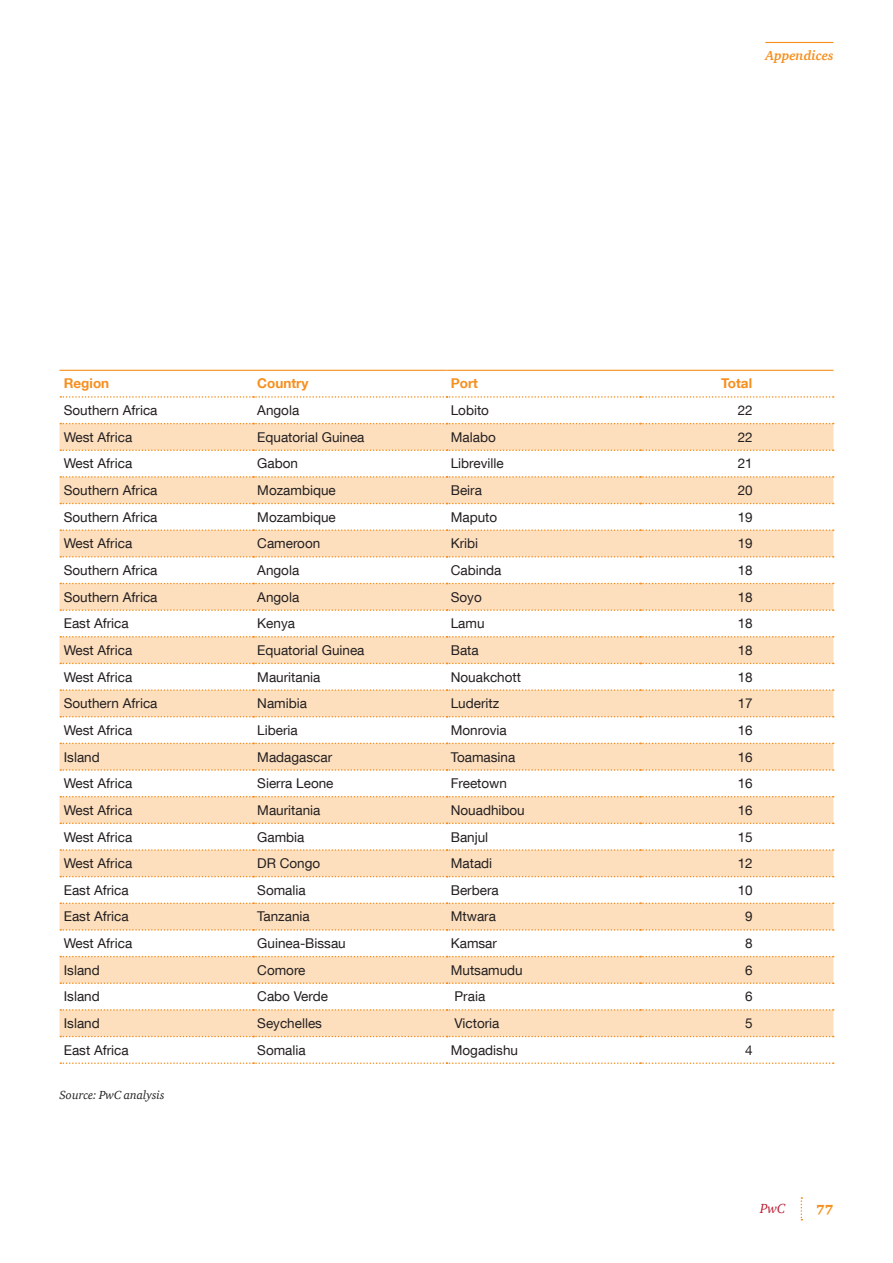
<style>
.page{position:relative;width:893px;height:1263px;background:#fff}
.page>*{position:absolute;margin:0;border:0;box-sizing:border-box;transform-origin:0 0}
.t1{font:13.5px "Helvetica Neue LT Com";color:#231f20}
.t2{font:700 13.5px "Helvetica Neue LT Com";color:#f68f1e}
.t3{font:italic 700 13.5px "ITC Charter Com";color:#f68f1e}
.t4{font:italic 13.5px "ITC Charter Com";color:#b91f33}
.t5{font:900 13.5px "ITC Charter Com";color:#f68f1e}
.t6{font:italic 12px "ITC Charter Com";color:#231f20}
</style>
<div class="page">
<svg style="left:801px;top:1197px;width:1px;height:23px"></svg>
<hr style="left:765px;top:42px;width:68px;height:1px;background:#f68f1e">
<svg style="left:60px;top:424px;width:773px;height:612px;fill:#fddfbe"></svg>
<hr style="left:60px;top:370px;width:193px;height:1px;background:#f68f1e">
<hr style="left:253px;top:370px;width:193px;height:1px;background:#f68f1e">
<hr style="left:446px;top:370px;width:194px;height:1px;background:#f68f1e">
<hr style="left:640px;top:370px;width:193px;height:1px;background:#f68f1e">
<svg style="left:60px;top:396px;width:774px;height:2px"></svg>
<svg style="left:60px;top:1062px;width:774px;height:2px"></svg>
<svg style="left:60px;top:423px;width:774px;height:1px"></svg>
<svg style="left:60px;top:449px;width:774px;height:2px;background:#fad0a0"></svg>
<svg style="left:60px;top:476px;width:774px;height:2px;background:#fbd2a5"></svg>
<svg style="left:60px;top:503px;width:774px;height:1px"></svg>
<svg style="left:60px;top:529px;width:774px;height:2px"></svg>
<svg style="left:60px;top:556px;width:774px;height:2px"></svg>
<svg style="left:60px;top:583px;width:774px;height:1px"></svg>
<svg style="left:60px;top:609px;width:774px;height:2px;background:#fad1a4"></svg>
<svg style="left:60px;top:636px;width:774px;height:1px"></svg>
<svg style="left:60px;top:663px;width:774px;height:1px"></svg>
<svg style="left:60px;top:689px;width:774px;height:2px"></svg>
<svg style="left:60px;top:716px;width:774px;height:1px"></svg>
<svg style="left:60px;top:743px;width:774px;height:1px"></svg>
<svg style="left:60px;top:769px;width:774px;height:2px"></svg>
<svg style="left:60px;top:796px;width:774px;height:1px"></svg>
<svg style="left:60px;top:822px;width:774px;height:2px;background:#fbcf9f"></svg>
<svg style="left:60px;top:849px;width:774px;height:2px"></svg>
<svg style="left:60px;top:876px;width:774px;height:1px"></svg>
<svg style="left:60px;top:902px;width:774px;height:2px"></svg>
<svg style="left:60px;top:929px;width:774px;height:2px"></svg>
<svg style="left:60px;top:956px;width:774px;height:1px"></svg>
<svg style="left:60px;top:982px;width:774px;height:2px;background:#facfa0"></svg>
<svg style="left:60px;top:1009px;width:774px;height:2px;background:#fbd2a5"></svg>
<svg style="left:60px;top:1036px;width:774px;height:1px"></svg>
<p class="t3" style="left:765px;top:47px;width:70px">Appendices</p>
<p class="t2" style="left:64px;top:375px;width:47px">Region</p>
<p class="t2" style="left:257px;top:375px;width:53px">Country</p>
<p class="t2" style="left:451px;top:375px;width:29px">Port</p>
<p class="t2" style="left:721px;top:375px;width:32px">Total</p>
<p class="t1" style="left:64px;top:402px;width:95px">Southern Africa</p>
<p class="t1" style="left:257px;top:402px;width:43px">Angola</p>
<p class="t1" style="left:451px;top:402px;width:40px">Lobito</p>
<p class="t1" style="left:738px;top:402px;width:17px">22</p>
<p class="t1" style="left:64px;top:429px;width:70px">West Africa</p>
<p class="t1" style="left:257px;top:429px;width:109px">Equatorial Guinea</p>
<p class="t1" style="left:451px;top:429px;width:47px">Malabo</p>
<p class="t1" style="left:738px;top:429px;width:17px">22</p>
<p class="t1" style="left:64px;top:455px;width:70px">West Africa</p>
<p class="t1" style="left:257px;top:455px;width:42px">Gabon</p>
<p class="t1" style="left:451px;top:455px;width:55px">Libreville</p>
<p class="t1" style="left:738px;top:455px;width:17px">21</p>
<p class="t1" style="left:64px;top:482px;width:95px">Southern Africa</p>
<p class="t1" style="left:257px;top:482px;width:80px">Mozambique</p>
<p class="t1" style="left:451px;top:482px;width:33px">Beira</p>
<p class="t1" style="left:738px;top:482px;width:17px">20</p>
<p class="t1" style="left:64px;top:509px;width:95px">Southern Africa</p>
<p class="t1" style="left:257px;top:509px;width:80px">Mozambique</p>
<p class="t1" style="left:451px;top:509px;width:48px">Maputo</p>
<p class="t1" style="left:738px;top:509px;width:17px">19</p>
<p class="t1" style="left:64px;top:535px;width:70px">West Africa</p>
<p class="t1" style="left:257px;top:535px;width:65px">Cameroon</p>
<p class="t1" style="left:451px;top:535px;width:29px">Kribi</p>
<p class="t1" style="left:738px;top:535px;width:17px">19</p>
<p class="t1" style="left:64px;top:562px;width:95px">Southern Africa</p>
<p class="t1" style="left:257px;top:562px;width:43px">Angola</p>
<p class="t1" style="left:451px;top:562px;width:52px">Cabinda</p>
<p class="t1" style="left:738px;top:562px;width:17px">18</p>
<p class="t1" style="left:64px;top:588px;width:95px">Southern Africa</p>
<p class="t1" style="left:257px;top:588px;width:43px">Angola</p>
<p class="t1" style="left:451px;top:588px;width:32px">Soyo</p>
<p class="t1" style="left:738px;top:588px;width:17px">18</p>
<p class="t1" style="left:64px;top:615px;width:66px">East Africa</p>
<p class="t1" style="left:257px;top:615px;width:39px">Kenya</p>
<p class="t1" style="left:451px;top:615px;width:35px">Lamu</p>
<p class="t1" style="left:738px;top:615px;width:17px">18</p>
<p class="t1" style="left:64px;top:642px;width:70px">West Africa</p>
<p class="t1" style="left:257px;top:642px;width:109px">Equatorial Guinea</p>
<p class="t1" style="left:451px;top:642px;width:29px">Bata</p>
<p class="t1" style="left:738px;top:642px;width:17px">18</p>
<p class="t1" style="left:64px;top:668px;width:70px">West Africa</p>
<p class="t1" style="left:257px;top:668px;width:65px">Mauritania</p>
<p class="t1" style="left:451px;top:668px;width:72px">Nouakchott</p>
<p class="t1" style="left:738px;top:668px;width:17px">18</p>
<p class="t1" style="left:64px;top:695px;width:95px">Southern Africa</p>
<p class="t1" style="left:257px;top:695px;width:51px">Namibia</p>
<p class="t1" style="left:451px;top:695px;width:50px">Luderitz</p>
<p class="t1" style="left:738px;top:695px;width:17px">17</p>
<p class="t1" style="left:64px;top:722px;width:70px">West Africa</p>
<p class="t1" style="left:257px;top:722px;width:42px">Liberia</p>
<p class="t1" style="left:451px;top:722px;width:58px">Monrovia</p>
<p class="t1" style="left:738px;top:722px;width:17px">16</p>
<p class="t1" style="left:64px;top:748px;width:38px">Island</p>
<p class="t1" style="left:257px;top:748px;width:77px">Madagascar</p>
<p class="t1" style="left:451px;top:748px;width:66px">Toamasina</p>
<p class="t1" style="left:738px;top:748px;width:17px">16</p>
<p class="t1" style="left:64px;top:775px;width:70px">West Africa</p>
<p class="t1" style="left:257px;top:775px;width:78px">Sierra Leone</p>
<p class="t1" style="left:451px;top:775px;width:58px">Freetown</p>
<p class="t1" style="left:738px;top:775px;width:17px">16</p>
<p class="t1" style="left:64px;top:802px;width:70px">West Africa</p>
<p class="t1" style="left:257px;top:802px;width:65px">Mauritania</p>
<p class="t1" style="left:451px;top:802px;width:76px">Nouadhibou</p>
<p class="t1" style="left:738px;top:802px;width:17px">16</p>
<p class="t1" style="left:64px;top:828px;width:70px">West Africa</p>
<p class="t1" style="left:257px;top:828px;width:49px">Gambia</p>
<p class="t1" style="left:451px;top:828px;width:39px">Banjul</p>
<p class="t1" style="left:738px;top:828px;width:17px">15</p>
<p class="t1" style="left:64px;top:855px;width:70px">West Africa</p>
<p class="t1" style="left:257px;top:855px;width:65px">DR Congo</p>
<p class="t1" style="left:451px;top:855px;width:43px">Matadi</p>
<p class="t1" style="left:738px;top:855px;width:17px">12</p>
<p class="t1" style="left:64px;top:882px;width:66px">East Africa</p>
<p class="t1" style="left:257px;top:882px;width:50px">Somalia</p>
<p class="t1" style="left:451px;top:882px;width:49px">Berbera</p>
<p class="t1" style="left:738px;top:882px;width:17px">10</p>
<p class="t1" style="left:64px;top:908px;width:66px">East Africa</p>
<p class="t1" style="left:257px;top:908px;width:54px">Tanzania</p>
<p class="t1" style="left:451px;top:908px;width:47px">Mtwara</p>
<p class="t1" style="left:745px;top:908px;width:9px">9</p>
<p class="t1" style="left:64px;top:935px;width:70px">West Africa</p>
<p class="t1" style="left:257px;top:935px;width:90px">Guinea-Bissau</p>
<p class="t1" style="left:451px;top:935px;width:48px">Kamsar</p>
<p class="t1" style="left:745px;top:935px;width:9px">8</p>
<p class="t1" style="left:64px;top:962px;width:38px">Island</p>
<p class="t1" style="left:257px;top:962px;width:50px">Comore</p>
<p class="t1" style="left:451px;top:962px;width:74px">Mutsamudu</p>
<p class="t1" style="left:745px;top:962px;width:9px">6</p>
<p class="t1" style="left:64px;top:988px;width:38px">Island</p>
<p class="t1" style="left:257px;top:988px;width:72px">Cabo Verde</p>
<p class="t1" style="left:454px;top:988px;width:32px">Praia</p>
<p class="t1" style="left:745px;top:988px;width:9px">6</p>
<p class="t1" style="left:64px;top:1015px;width:38px">Island</p>
<p class="t1" style="left:257px;top:1015px;width:66px">Seychelles</p>
<p class="t1" style="left:454px;top:1015px;width:46px">Victoria</p>
<p class="t1" style="left:745px;top:1015px;width:9px">5</p>
<p class="t1" style="left:64px;top:1041px;width:66px">East Africa</p>
<p class="t1" style="left:257px;top:1041px;width:50px">Somalia</p>
<p class="t1" style="left:451px;top:1041px;width:69px">Mogadishu</p>
<p class="t1" style="left:745px;top:1041px;width:9px">4</p>
<p class="t6" style="left:60px;top:1087px;width:106px">Source: PwC analysis</p>
<p class="t4" style="left:760px;top:1200px;width:27px">PwC</p>
<p class="t5" style="left:816px;top:1201px;width:19px">77</p>
</div>
